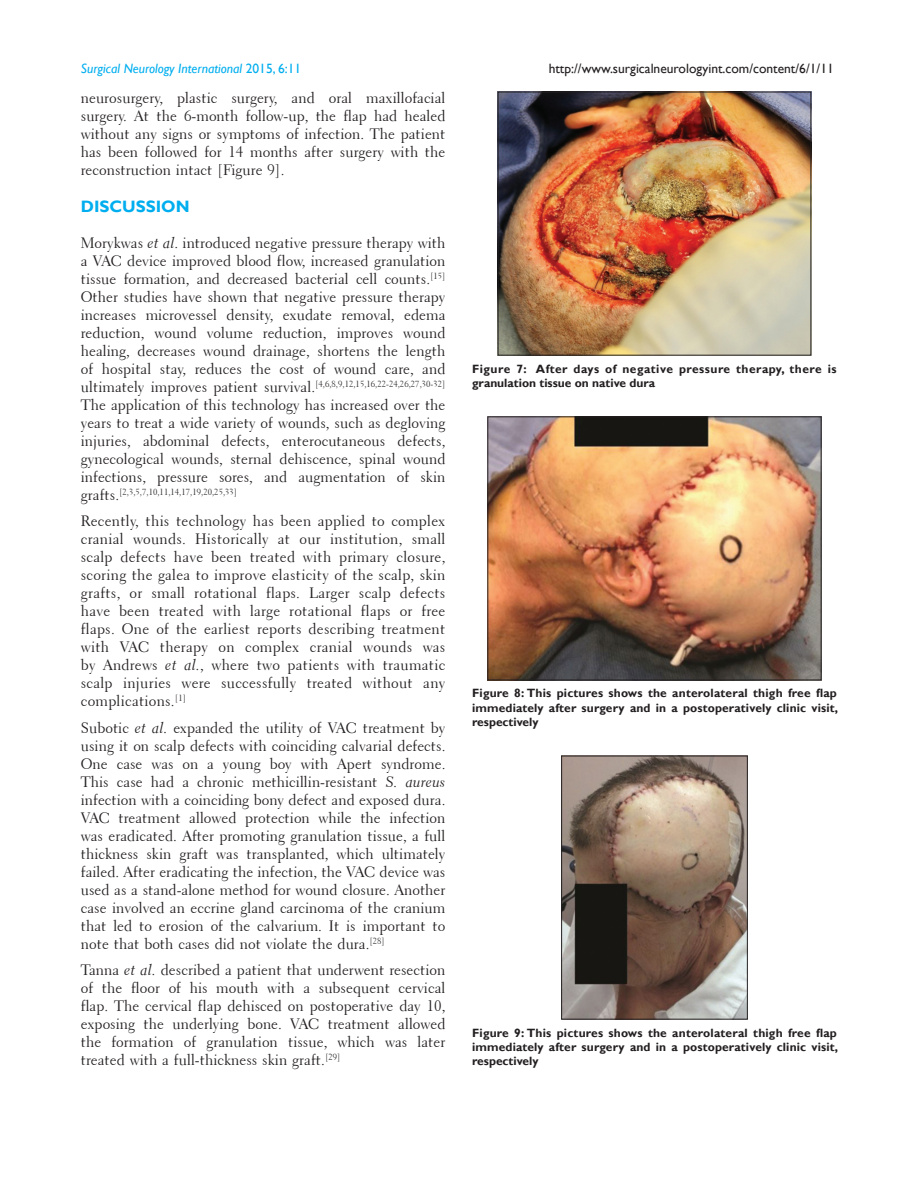
<style>
.page{position:relative;width:918px;height:1188px;background:#fff}
.page>*{position:absolute;margin:0;border:0;box-sizing:border-box;transform-origin:0 0}
.t1{font:700 16.5px "Gill Sans";color:#00aeef}
.TX{font:15px/18px "Transitional 521 BT Roman A";color:#231f20;text-align:justify}
.t2{font:13.5px "Gill Sans";color:#231f20}
.t3{font:italic 13.5px "Gill Sans";color:#00aeef}
.FGC{font:700 12px/14.4px "Gill Sans";letter-spacing:.01em;color:#231f20;text-align:justify}
.TX-2{font:8.7px "Transitional 521 BT Roman A";color:#231f20}
.s1{font-style:normal}
.s2{font-family:"Transitional 521 BT Cursive A"}
.s3{font-size:15px}
</style>
<div class="page">
<img style="left:500px;top:94px;width:309px;height:259px">
<div style="left:498px;top:92px;width:313px;height:263px;border:1px solid #231f20"></div>
<img style="left:490px;top:419px;width:329px;height:259px">
<div style="left:488px;top:417px;width:333px;height:263px;border:1px solid #231f20"></div>
<img style="left:563px;top:758px;width:183px;height:259px">
<div style="left:561px;top:756px;width:187px;height:263px;border:1px solid #231f20"></div>
<p class="t3" style="left:81px;top:61px;width:222px">Surgical Neurology International <span class="s1">2015, 6:11</span></p>
<p class="t2" style="left:549px;top:61px;width:287px">http://www.surgicalneurologyint.com/content/6/1/11</p>
<p class="TX" style="left:81px;top:89px;width:366px">neurosurgery, plastic surgery, and oral maxillofacial surgery. At the 6‑month follow‑up, the flap had healed without any signs or symptoms of infection. The patient has been followed for 14 months after surgery with the reconstruction intact [Figure 9].</p>
<h1 class="t1" style="left:81px;top:197px;width:110px">DISCUSSION</h1>
<p class="TX" style="left:81px;top:234px;width:366px">Morykwas <span class="s2">et al</span>. introduced negative pressure therapy with a VAC device improved blood flow, increased granulation tissue formation, and decreased bacterial cell counts.<sup>[15] </sup>Other studies have shown that negative pressure therapy increases microvessel density, exudate removal, edema reduction, wound volume reduction, improves wound healing, decreases wound drainage, shortens the length of hospital stay, reduces the cost of wound care, and</p>
<p class="TX-2" style="left:81px;top:379px;width:366px"><span class="s3">ultimately improves patient survival.</span>[4,6,8,9,12,15,16,22‑24,26,27,30‑32]</p>
<p class="TX" style="left:81px;top:396px;width:366px">The application of this technology has increased over the years to treat a wide variety of wounds, such as degloving injuries, abdominal defects, enterocutaneous defects, gynecological wounds, sternal dehiscence, spinal wound infections, pressure sores, and augmentation of skin</p>
<p class="TX-2" style="left:81px;top:487px;width:158px"><span class="s3">grafts.</span>[2,3,5,7,10,11,14,17,19,20,25,33]</p>
<p class="TX" style="left:81px;top:512px;width:366px">Recently, this technology has been applied to complex cranial wounds. Historically at our institution, small scalp defects have been treated with primary closure, scoring the galea to improve elasticity of the scalp, skin grafts, or small rotational flaps. Larger scalp defects have been treated with large rotational flaps or free flaps. One of the earliest reports describing treatment with VAC therapy on complex cranial wounds was by Andrews <span class="s2">et al.</span>, where two patients with traumatic scalp injuries were successfully treated without any complications.<sup>[1]</sup></p>
<p class="TX" style="left:81px;top:719px;width:366px">Subotic <span class="s2">et al.</span> expanded the utility of VAC treatment by using it on scalp defects with coinciding calvarial defects.<br>One case was on a young boy with Apert syndrome.<br>This case had a chronic methicillin‑resistant <span class="s2">S. aureus </span>infection with a coinciding bony defect and exposed dura.<br>VAC treatment allowed protection while the infection was eradicated. After promoting granulation tissue, a full thickness skin graft was transplanted, which ultimately failed. After eradicating the infection, the VAC device was used as a stand‑alone method for wound closure. Another case involved an eccrine gland carcinoma of the cranium that led to erosion of the calvarium. It is important to note that both cases did not violate the dura.<sup>[28]</sup></p>
<p class="TX" style="left:81px;top:961px;width:366px">Tanna <span class="s2">et al.</span> described a patient that underwent resection of the floor of his mouth with a subsequent cervical flap. The cervical flap dehisced on postoperative day 10, exposing the underlying bone. VAC treatment allowed the formation of granulation tissue, which was later treated with a full‑thickness skin graft.<sup>[29]</sup></p>
<p class="FGC" style="left:472px;top:362px;width:366px">Figure 7: After days of negative pressure therapy, there is granulation tissue on native dura</p>
<p class="FGC" style="left:472px;top:687px;width:367px">Figure 8: This pictures shows the anterolateral thigh free flap immediately after surgery and in a postoperatively clinic visit, respectively</p>
<p class="FGC" style="left:472px;top:1026px;width:367px">Figure 9: This pictures shows the anterolateral thigh free flap immediately after surgery and in a postoperatively clinic visit, respectively</p>
</div>
